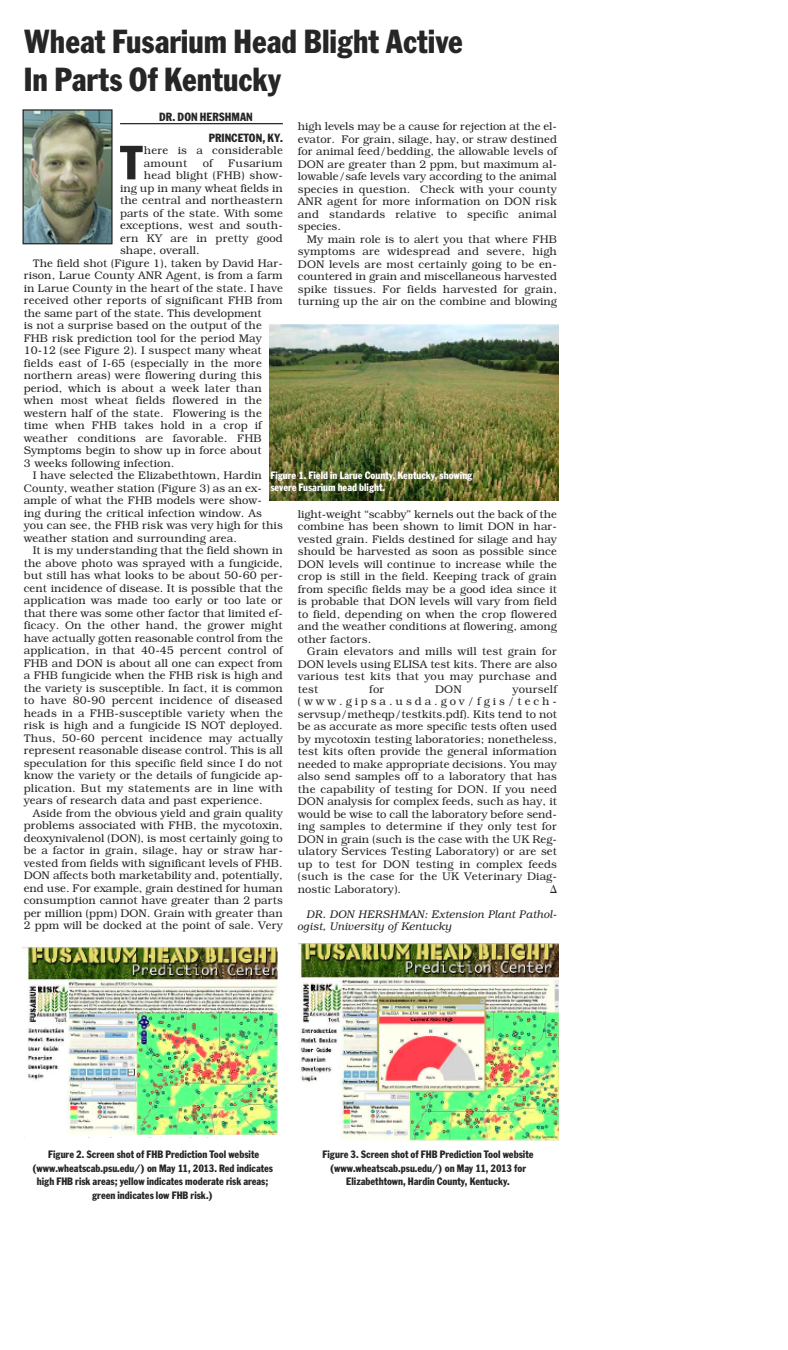
<style>
.page{position:relative;width:788px;height:1350px;background:#fff}
.page>*{position:absolute;margin:0;border:0;box-sizing:border-box;transform-origin:0 0}
.t1{font:condensed 50.38px "Franklin Got T";color:#272627}
.t2{font:condensed 35px/37.5px "Franklin Got T";color:#272627}
.t3{font:condensed 12.5px/20.8px "Franklin Got T";color:#272627}
.t4{font:300 11.25px/12.5px "Bookman";color:#272627;text-align:justify}
.t5{font:condensed 11.25px/13.5px "Franklin Got T";color:#272627;text-align:center}
.t6{font:condensed 11.25px/12.5px "Franklin Got T";color:#fff}
.t7{font:italic 300 11.25px/12.5px "Bookman";color:#272627}
</style>
<div class="page">
<hr style="left:120px;top:123px;width:163px;height:1px;background:#272627">
<img style="left:24px;top:111px;width:86px;height:131px">
<div style="left:22px;top:109px;width:90px;height:135px;border:1px solid #272627"></div>
<img style="left:269px;top:324px;width:289px;height:177px">
<img style="left:298px;top:944px;width:260px;height:197px">
<img style="left:22px;top:946px;width:256px;height:189px">
<h2 class="t2" style="left:24px;top:22px;width:440px">Wheat Fusarium Head Blight Active<br>In Parts Of Kentucky</h2>
<p class="t3" style="left:209px;top:106px;width:76px;text-indent:-49px">DR. DON HERSHMAN<br>PRINCETON, KY.</p>
<h1 class="t1" style="left:120px;top:133px;width:24px">T</h1>
<p class="t4" style="left:144px;top:144px;width:140px">here is a considerable amount</p>
<p class="t4" style="left:298px;top:120px;width:260px">high levels may be a cause for rejection at the el&shy;evator. For grain, silage, hay, or straw destined for animal feed/bedding, the allowable levels of DON are greater than 2 ppm, but maximum al&shy;lowable/safe levels vary according to the animal species in question. Check with your county ANR agent for more information on DON risk and standards relative to specific animal species.</p>
<p class="t4" style="left:298px;top:232px;width:260px;text-indent:9px">My main role is to alert you that where FHB symptoms are widespread and severe, high DON levels are most certainly going to be en&shy;countered in grain and miscellaneous harvested spike tissues. For fields harvested for grain, turning up the air on the combine and blowing</p>
<p class="t4" style="left:203px;top:157px;width:12px">of</p>
<p class="t4" style="left:228px;top:157px;width:56px">Fusarium</p>
<p class="t4" style="left:144px;top:169px;width:140px">head blight (FHB) show-</p>
<p class="t4" style="left:120px;top:182px;width:164px">ing up in many wheat fields in</p>
<p class="t4" style="left:120px;top:194px;width:164px">the central and northeastern</p>
<p class="t4" style="left:120px;top:207px;width:164px">parts of the state. With some</p>
<p class="t4" style="left:120px;top:219px;width:164px">exceptions, west and south-</p>
<p class="t4" style="left:120px;top:232px;width:164px">ern KY are in pretty good</p>
<p class="t4" style="left:120px;top:244px;width:81px">shape, overall.</p>
<p class="t4" style="left:33px;top:257px;width:251px">The field shot (Figure 1), taken by David Har-</p>
<p class="t4" style="left:24px;top:269px;width:260px">rison, Larue County ANR Agent, is from a farm</p>
<p class="t4" style="left:24px;top:282px;width:260px">in Larue County in the heart of the state. I have</p>
<p class="t4" style="left:24px;top:294px;width:260px">received other reports of significant FHB from</p>
<p class="t4" style="left:24px;top:307px;width:239px">the same part of the state. This development</p>
<p class="t4" style="left:24px;top:319px;width:239px">is not a surprise based on the output of the</p>
<p class="t4" style="left:24px;top:332px;width:239px">FHB risk prediction tool for the period May</p>
<p class="t4" style="left:24px;top:344px;width:239px">10-12 (see Figure 2). I suspect many wheat</p>
<p class="t4" style="left:24px;top:357px;width:239px">fields east of I-65 (especially in the more</p>
<p class="t4" style="left:24px;top:369px;width:239px">northern areas) were flowering during this</p>
<p class="t4" style="left:24px;top:382px;width:239px">period, which is about a week later than</p>
<p class="t4" style="left:24px;top:394px;width:239px">when most wheat fields flowered in the</p>
<p class="t4" style="left:24px;top:407px;width:239px">western half of the state. Flowering is the</p>
<p class="t4" style="left:24px;top:419px;width:239px">time when FHB takes hold in a crop if</p>
<p class="t4" style="left:24px;top:432px;width:239px">weather conditions are favorable. FHB</p>
<p class="t4" style="left:24px;top:444px;width:239px">Symptoms begin to show up in force about</p>
<p class="t4" style="left:24px;top:457px;width:152px">3 weeks following infection.</p>
<p class="t4" style="left:33px;top:469px;width:230px">I have selected the Elizabethtown, Hardin</p>
<p class="t4" style="left:24px;top:482px;width:239px">County, weather station (Figure 3) as an ex-</p>
<p class="t4" style="left:24px;top:494px;width:239px">ample of what the FHB models were show-</p>
<p class="t4" style="left:24px;top:507px;width:239px">ing during the critical infection window. As</p>
<p class="t4" style="left:24px;top:519px;width:260px">you can see, the FHB risk was very high for this</p>
<p class="t4" style="left:24px;top:532px;width:215px">weather station and surrounding area.</p>
<p class="t4" style="left:33px;top:544px;width:251px">It is my understanding that the field shown in</p>
<p class="t4" style="left:24px;top:557px;width:260px">the above photo was sprayed with a fungicide,</p>
<p class="t4" style="left:24px;top:569px;width:260px">but still has what looks to be about 50-60 per-</p>
<p class="t4" style="left:24px;top:582px;width:260px">cent incidence of disease. It is possible that the</p>
<p class="t4" style="left:24px;top:594px;width:260px">application was made too early or too late or</p>
<p class="t4" style="left:24px;top:607px;width:260px">that there was some other factor that limited ef-</p>
<p class="t4" style="left:24px;top:619px;width:260px">ficacy. On the other hand, the grower might</p>
<p class="t4" style="left:24px;top:632px;width:260px">have actually gotten reasonable control from the</p>
<p class="t4" style="left:24px;top:644px;width:260px">application, in that 40-45 percent control of</p>
<p class="t4" style="left:24px;top:657px;width:260px">FHB and DON is about all one can expect from</p>
<p class="t4" style="left:24px;top:669px;width:260px">a FHB fungicide when the FHB risk is high and</p>
<p class="t4" style="left:24px;top:682px;width:260px">the variety is susceptible. In fact, it is common</p>
<p class="t4" style="left:24px;top:694px;width:260px">to have 80-90 percent incidence of diseased</p>
<p class="t4" style="left:24px;top:707px;width:260px">heads in a FHB-susceptible variety when the</p>
<p class="t4" style="left:24px;top:719px;width:260px">risk is high and a fungicide IS NOT deployed.</p>
<p class="t4" style="left:24px;top:732px;width:260px">Thus, 50-60 percent incidence may actually</p>
<p class="t4" style="left:24px;top:744px;width:260px">represent reasonable disease control. This is all</p>
<p class="t4" style="left:24px;top:757px;width:260px">speculation for this specific field since I do not</p>
<p class="t4" style="left:24px;top:769px;width:260px">know the variety or the details of fungicide ap-</p>
<p class="t4" style="left:24px;top:782px;width:260px">plication. But my statements are in line with</p>
<p class="t4" style="left:24px;top:794px;width:240px">years of research data and past experience.</p>
<p class="t4" style="left:33px;top:807px;width:251px">Aside from the obvious yield and grain quality</p>
<p class="t4" style="left:24px;top:819px;width:260px">problems associated with FHB, the mycotoxin,</p>
<p class="t4" style="left:24px;top:832px;width:260px">deoxynivalenol (DON), is most certainly going to</p>
<p class="t4" style="left:24px;top:844px;width:260px">be a factor in grain, silage, hay or straw har-</p>
<p class="t4" style="left:24px;top:857px;width:260px">vested from fields with significant levels of FHB.</p>
<p class="t4" style="left:24px;top:869px;width:260px">DON affects both marketability and, potentially,</p>
<p class="t4" style="left:24px;top:882px;width:260px">end use. For example, grain destined for human</p>
<p class="t4" style="left:24px;top:894px;width:260px">consumption cannot have greater than 2 parts</p>
<p class="t4" style="left:24px;top:907px;width:260px">per million (ppm) DON. Grain with greater than</p>
<p class="t4" style="left:24px;top:919px;width:260px">2 ppm will be docked at the point of sale. Very</p>
<p class="t6" style="left:270px;top:469px;width:203px">Figure 1. Field in Larue County, Kentucky, showing severe Fusarium head blight.</p>
<p class="t4" style="left:298px;top:507px;width:260px">light-weight “scabby” kernels out the back of the combine has been shown to limit DON in har&shy;vested grain. Fields destined for silage and hay should be harvested as soon as possible since DON levels will continue to increase while the crop is still in the field. Keeping track of grain from specific fields may be a good idea since it is probable that DON levels will vary from field to field, depending on when the crop flowered and the weather conditions at flowering, among other factors.</p>
<p class="t4" style="left:298px;top:645px;width:260px;text-indent:9px">Grain elevators and mills will test grain for DON levels using ELISA test kits. There are also various test kits that you may purchase and test</p>
<p class="t4" style="left:298px;top:682px;width:260px;text-indent:215px">yourself (www.gipsa.usda.gov/fgis/tech&shy;servsup/metheqp/testkits.pdf). Kits tend to not be as accurate as more specific tests often used by mycotoxin testing laboratories; nonetheless, test kits often provide the general information needed to make appropriate decisions. You may also send samples off to a laboratory that has the capability of testing for DON. If you need DON analysis for complex feeds, such as hay, it would be wise to call the laboratory before send&shy;ing samples to determine if they only test for DON in grain (such is the case with the UK Reg&shy;ulatory Services Testing Laboratory) or are set up to test for DON testing in complex feeds (such is the case for the UK Veterinary Diag&shy;nostic Laboratory).</p>
<p class="t4" style="left:369px;top:682px;width:17px">for</p>
<p class="t4" style="left:435px;top:682px;width:28px">DON</p>
<p class="t4" style="left:550px;top:882px;width:8px">∆</p>
<p class="t7" style="left:298px;top:907px;width:260px;text-indent:9px">DR. DON HERSHMAN: Extension Plant Pathol&shy;ogist, University of Kentucky</p>
<p class="t5" style="left:32px;top:1148px;width:242px">Figure 2. Screen shot of FHB Prediction Tool website (www.wheatscab.psu.edu/) on May 11, 2013. Red indicates high FHB risk areas; yellow indicates moderate risk areas; green indicates low FHB risk.)</p>
<p class="t5" style="left:322px;top:1148px;width:212px">Figure 3. Screen shot of FHB Prediction Tool website (www.wheatscab.psu.edu/) on May 11, 2013 for<br>Elizabethtown, Hardin County, Kentucky.</p>
</div>
